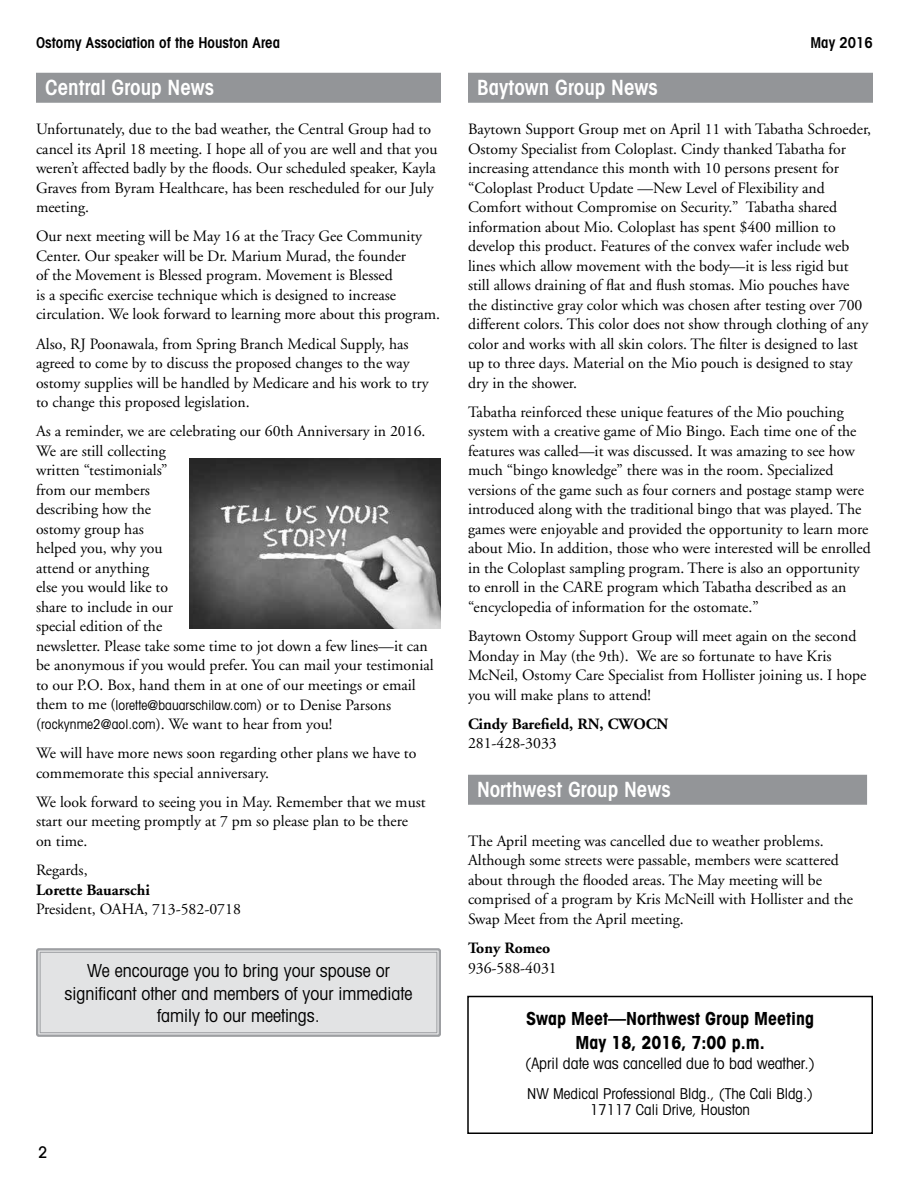
<style>
.page{position:relative;width:918px;height:1188px;background:#fff}
.page>*{position:absolute;margin:0;border:0;box-sizing:border-box;transform-origin:0 0}
.t1{font:600 condensed 21px "Avant Garde";color:#fff}
.t2{font:condensed 18px/22.5px "Avant Garde";color:#000;text-align:center}
.t3{font:700 condensed 18px/24px "Avant Garde";color:#000;text-align:center}
.t4{font:15.75px/19.5px "Adobe Garamond";color:#000}
.t5{font:700 15.75px "Adobe Garamond";color:#000}
.t6{font:condensed 15.75px "Avant Garde";color:#000}
.t7{font:500 15.75px "Avant Garde";color:#000}
.t8{font:condensed 15px/16.5px "Avant Garde";color:#000;text-align:center}
.t9{font:600 condensed 15px "Avant Garde";color:#000}
.s1{font-family:"Avant Garde";font-stretch:condensed;font-size:13.5px}
</style>
<div class="page">
<div style="left:36px;top:73px;width:405px;height:30px;background:#939598"></div>
<div style="left:468px;top:73px;width:405px;height:30px;background:#939598"></div>
<div style="left:468px;top:775px;width:399px;height:30px;background:#939598"></div>
<svg style="left:36px;top:948px;width:405px;height:89px;background:#dddedf"></svg>
<div style="left:40px;top:952px;width:397px;height:81px;border:1px solid #9d9fa2"></div>
<img style="left:189px;top:458px;width:252px;height:171px">
<div style="left:467px;top:996px;width:406px;height:138px;border:2px solid #000"></div>
<p class="t9" style="left:36px;top:33px;width:246px">Ostomy Association of the Houston Area</p>
<p class="t9" style="left:810px;top:33px;width:64px">May 2016</p>
<h1 class="t1" style="left:45px;top:75px;width:171px">Central Group News</h1>
<h1 class="t1" style="left:477px;top:75px;width:182px">Baytown Group News</h1>
<p class="t4" style="left:468px;top:120px;width:405px">Baytown Support Group met on April 11 with Tabatha Schroeder, Ostomy Specialist from Coloplast. Cindy thanked Tabatha for increasing attendance this month with 10 persons present for “Coloplast Product Update —New Level of Flexibility and Comfort without Compromise on Security.” Tabatha shared information about Mio. Coloplast has spent $400 million to develop this product. Features of the convex wafer include web lines which allow movement with the body—it is less rigid but still allows draining of flat and flush stomas. Mio pouches have the distinctive gray color which was chosen after testing over 700 different colors. This color does not show through clothing of any color and works with all skin colors. The filter is designed to last up to three days. Material on the Mio pouch is designed to stay dry in the shower.</p>
<p class="t4" style="left:468px;top:403px;width:404px">Tabatha reinforced these unique features of the Mio pouching system with a creative game of Mio Bingo. Each time one of the features was called—it was discussed. It was amazing to see how much “bingo knowledge” there was in the room. Specialized versions of the game such as four corners and postage stamp were introduced along with the traditional bingo that was played. The games were enjoyable and provided the opportunity to learn more about Mio. In addition, those who were interested will be enrolled in the Coloplast sampling program. There is also an opportunity to enroll in the CARE program which Tabatha described as an “encyclopedia of information for the ostomate.”</p>
<p class="t4" style="left:468px;top:627px;width:400px">Baytown Ostomy Support Group will meet again on the second Monday in May (the 9th). We are so fortunate to have Kris McNeil, Ostomy Care Specialist from Hollister joining us. I hope you will make plans to attend!</p>
<p class="t5" style="left:468px;top:715px;width:202px">Cindy Barefield, RN, CWOCN</p>
<p class="t4" style="left:468px;top:734px;width:90px">281-428-3033</p>
<h1 class="t1" style="left:477px;top:777px;width:195px">Northwest Group News</h1>
<p class="t4" style="left:468px;top:832px;width:387px">The April meeting was cancelled due to weather problems.<br>Although some streets were passable, members were scattered about through the flooded areas. The May meeting will be comprised of a program by Kris McNeill with Hollister and the Swap Meet from the April meeting.</p>
<p class="t5" style="left:468px;top:940px;width:84px">Tony Romeo</p>
<p class="t2" style="left:87px;top:959px;width:304px">We encourage you to bring your spouse or</p>
<p class="t4" style="left:468px;top:958px;width:90px">936-588-4031</p>
<p class="t2" style="left:65px;top:981px;width:349px">significant other and members of your immediate family to our meetings.</p>
<p class="t4" style="left:36px;top:120px;width:403px">Unfortunately, due to the bad weather, the Central Group had to cancel its April 18 meeting. I hope all of you are well and that you weren’t affected badly by the floods. Our scheduled speaker, Kayla Graves from Byram Healthcare, has been rescheduled for our July meeting.</p>
<p class="t4" style="left:36px;top:227px;width:406px">Our next meeting will be May 16 at the Tracy Gee Community Center. Our speaker will be Dr. Marium Murad, the founder<br>of the Movement is Blessed program. Movement is Blessed<br>is a specific exercise technique which is designed to increase circulation. We look forward to learning more about this program.</p>
<p class="t4" style="left:36px;top:334px;width:394px">Also, RJ Poonawala, from Spring Branch Medical Supply, has agreed to come by to discuss the proposed changes to the way ostomy supplies will be handled by Medicare and his work to try to change this proposed legislation.</p>
<p class="t4" style="left:36px;top:422px;width:399px">As a reminder, we are celebrating our 60th Anniversary in 2016.<br>We are still collecting<br>written “testimonials”<br>from our members<br>describing how the<br>ostomy group has<br>helped you, why you<br>attend or anything<br>else you would like to<br>share to include in our<br>special edition of the<br>newsletter. Please take some time to jot down a few lines—it can be anonymous if you would prefer. You can mail your testimonial to our P.O. Box, hand them in at one of our meetings or email them to me (<span class="s1">lorette@bauarschilaw.com</span>) or to Denise Parsons (<span class="s1">rockynme2@aol.com</span>). We want to hear from you!</p>
<p class="t4" style="left:36px;top:744px;width:382px">We will have more news soon regarding other plans we have to commemorate this special anniversary.</p>
<p class="t4" style="left:36px;top:793px;width:391px">We look forward to seeing you in May. Remember that we must start our meeting promptly at 7 pm so please plan to be there on time.</p>
<p class="t4" style="left:36px;top:861px;width:53px">Regards,</p>
<p class="t5" style="left:36px;top:881px;width:115px">Lorette Bauarschi</p>
<p class="t4" style="left:36px;top:900px;width:206px">President, OAHA, 713-582-0718</p>
<p class="t3" style="left:526px;top:1006px;width:290px">Swap Meet—Northwest Group Meeting<br>May 18, 2016, 7:00 p.m.</p>
<p class="t6" style="left:525px;top:1053px;width:291px">(April date was cancelled due to bad weather.)</p>
<p class="t8" style="left:527px;top:1085px;width:287px">NW Medical Professional Bldg., (The Cali Bldg.)<br>17117 Cali Drive, Houston</p>
<p class="t7" style="left:39px;top:1143px;width:10px">2</p>
</div>
